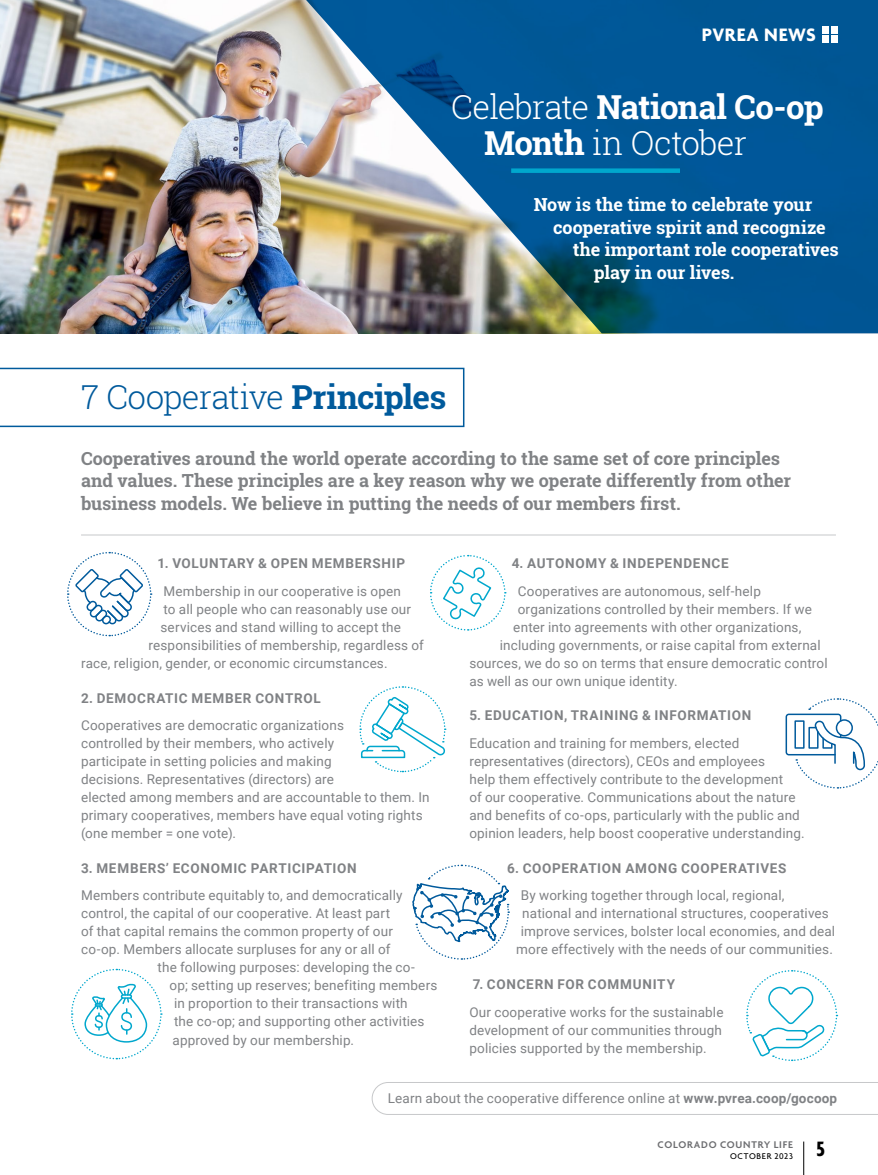
<style>
.page{position:relative;width:878px;height:1175px;background:#fff}
.page>*{position:absolute;margin:0;border:0;box-sizing:border-box;transform-origin:0 0}
.t1{font:300 33px/36px "Roboto Slab";letter-spacing:-.02em;color:#fff}
.t2{font:300 33px "Roboto Slab";letter-spacing:-.02em;color:#005a9c}
.t3{font:700 condensed 22.5px "Agenda";color:#000}
.t4{font:700 19.5px "Agenda";letter-spacing:.03em;color:#fff}
.t5{font:700 18px/22.5px "Roboto Slab";letter-spacing:-.01em;color:#808285}
.t6{font:700 18px "Roboto Slab";letter-spacing:-.01em;color:#fff}
.t7{font:13.5px/18px "Roboto";letter-spacing:.01em;color:#808285}
.t8{font:700 13.5px "Roboto";letter-spacing:.055em;color:#808285}
.t9{font:600 10.5px "Agenda";letter-spacing:.07em;color:#6d6e71}
.t10{font:500 9px "Agenda";letter-spacing:.075em;color:#000}
.s1{font-weight:700}
</style>
<div class="page">
<img style="left:0;top:0;width:282px;height:333px">
<img style="left:282px;top:0;width:596px;height:333px">
<hr style="left:81px;top:534px;width:755px;height:1px;background:#c7c8ca">
<svg style="left:372px;top:1082px;width:506px;height:32px"></svg>
<svg style="left:0;top:368px;width:464px;height:59px"></svg>
<div style="left:511px;top:168px;width:169px;height:5px;background:#00a7cd"></div>
<svg style="left:359px;top:686px;width:88px;height:87px"></svg>
<svg style="left:67px;top:551px;width:85px;height:86px"></svg>
<svg style="left:430px;top:554px;width:76px;height:77px"></svg>
<svg style="left:785px;top:698px;width:93px;height:91px"></svg>
<svg style="left:412px;top:864px;width:98px;height:96px"></svg>
<svg style="left:71px;top:968px;width:91px;height:92px"></svg>
<svg style="left:746px;top:970px;width:92px;height:91px"></svg>
<hr style="left:803px;top:1141px;width:1px;height:33px;background:#000">
<div style="left:830px;top:36px;width:7px;height:7px;background:#fff"></div>
<div style="left:830px;top:26px;width:7px;height:7px;background:#fff"></div>
<div style="left:821px;top:36px;width:7px;height:7px;background:#fff"></div>
<div style="left:821px;top:26px;width:7px;height:7px;background:#fff"></div>
<h3 class="t4" style="left:702px;top:24px;width:116px">PVREA NEWS</h3>
<h1 class="t1" style="left:484px;top:88px;width:341px;text-indent:-33px">Celebrate <span class="s1">National Co-op<br>Month</span> in October</h1>
<h1 class="t2" style="left:81px;top:374px;width:367px">7 Cooperative <span class="s1">Principles</span></h1>
<h3 class="t6" style="left:533px;top:192px;width:280px">Now is the time to celebrate your</h3>
<h3 class="t6" style="left:553px;top:215px;width:274px">cooperative spirit and recognize</h3>
<h3 class="t6" style="left:572px;top:237px;width:268px">the important role cooperatives</h3>
<h3 class="t6" style="left:593px;top:260px;width:142px">play in our lives.</h3>
<h3 class="t5" style="left:81px;top:447px;width:711px">Cooperatives around the world operate according to the same set of core principles and values. These principles are a key reason why we operate differently from other business models. We believe in putting the needs of our members first.</h3>
<p class="t8" style="left:511px;top:554px;width:218px">4. AUTONOMY &amp; INDEPENDENCE</p>
<p class="t7" style="left:517px;top:581px;width:245px">Cooperatives are autonomous, self-help</p>
<p class="t7" style="left:517px;top:599px;width:295px">organizations controlled by their members. If we</p>
<p class="t7" style="left:513px;top:617px;width:290px">enter into agreements with other organizations,</p>
<p class="t7" style="left:499px;top:635px;width:322px">including governments, or raise capital from external</p>
<p class="t7" style="left:469px;top:653px;width:360px">sources, we do so on terms that ensure democratic control</p>
<p class="t7" style="left:469px;top:671px;width:210px">as well as our own unique identity.</p>
<p class="t8" style="left:469px;top:706px;width:283px">5. EDUCATION, TRAINING &amp; INFORMATION</p>
<p class="t7" style="left:469px;top:734px;width:337px">Education and training for members, elected representatives (directors), CEOs and employees<br>help them effectively contribute to the development<br>of our cooperative. Communications about the nature and benefits of co-ops, particularly with the public and opinion leaders, help boost cooperative understanding.</p>
<p class="t8" style="left:507px;top:858px;width:281px">6. COOPERATION AMONG COOPERATIVES</p>
<p class="t7" style="left:521px;top:886px;width:265px">By working together through local, regional,</p>
<p class="t7" style="left:522px;top:904px;width:308px">national and international structures, cooperatives</p>
<p class="t7" style="left:521px;top:922px;width:316px">improve services, bolster local economies, and deal</p>
<p class="t7" style="left:516px;top:940px;width:318px">more effectively with the needs of our communities.</p>
<p class="t8" style="left:473px;top:974px;width:204px">7. CONCERN FOR COMMUNITY</p>
<p class="t7" style="left:469px;top:1002px;width:255px;text-align:justify">Our cooperative works for the sustainable development of our communities through policies supported by the membership.</p>
<p class="t7" style="left:388px;top:1088px;width:451px">Learn about the cooperative difference online at <span class="s1">www.pvrea.coop/gocoop</span></p>
<p class="t8" style="left:158px;top:554px;width:249px">1. VOLUNTARY &amp; OPEN MEMBERSHIP</p>
<p class="t7" style="left:163px;top:581px;width:239px">Membership in our cooperative is open</p>
<p class="t7" style="left:163px;top:599px;width:249px">to all people who can reasonably use our</p>
<p class="t7" style="left:160px;top:617px;width:242px">services and stand willing to accept the</p>
<p class="t7" style="left:148px;top:635px;width:277px">responsibilities of membership, regardless of</p>
<p class="t7" style="left:81px;top:653px;width:308px">race, religion, gender, or economic circumstances.</p>
<p class="t8" style="left:81px;top:688px;width:241px">2. DEMOCRATIC MEMBER CONTROL</p>
<p class="t7" style="left:81px;top:716px;width:350px">Cooperatives are democratic organizations<br>controlled by their members, who actively<br>participate in setting policies and making<br>decisions. Representatives (directors) are<br>elected among members and are accountable to them. In primary cooperatives, members have equal voting rights (one member = one vote).</p>
<p class="t8" style="left:81px;top:858px;width:277px">3. MEMBERS’ ECONOMIC PARTICIPATION</p>
<p class="t7" style="left:81px;top:886px;width:323px">Members contribute equitably to, and democratically</p>
<p class="t7" style="left:81px;top:904px;width:310px">control, the capital of our cooperative. At least part</p>
<p class="t7" style="left:81px;top:922px;width:313px">of that capital remains the common property of our</p>
<p class="t7" style="left:81px;top:940px;width:311px">co-op. Members allocate surpluses for any or all of</p>
<p class="t7" style="left:158px;top:958px;width:259px">the following purposes: developing the co-</p>
<p class="t7" style="left:170px;top:976px;width:269px">op; setting up reserves; benefiting members</p>
<p class="t7" style="left:174px;top:994px;width:235px">in proportion to their transactions with</p>
<p class="t7" style="left:174px;top:1012px;width:252px">the co-op; and supporting other activities</p>
<p class="t7" style="left:172px;top:1030px;width:183px">approved by our membership.</p>
<p class="t9" style="left:657px;top:1139px;width:137px">COLORADO COUNTRY LIFE</p>
<p class="t10" style="left:730px;top:1151px;width:64px">OCTOBER 2023</p>
<h2 class="t3" style="left:816px;top:1136px;width:10px">5</h2>
</div>
